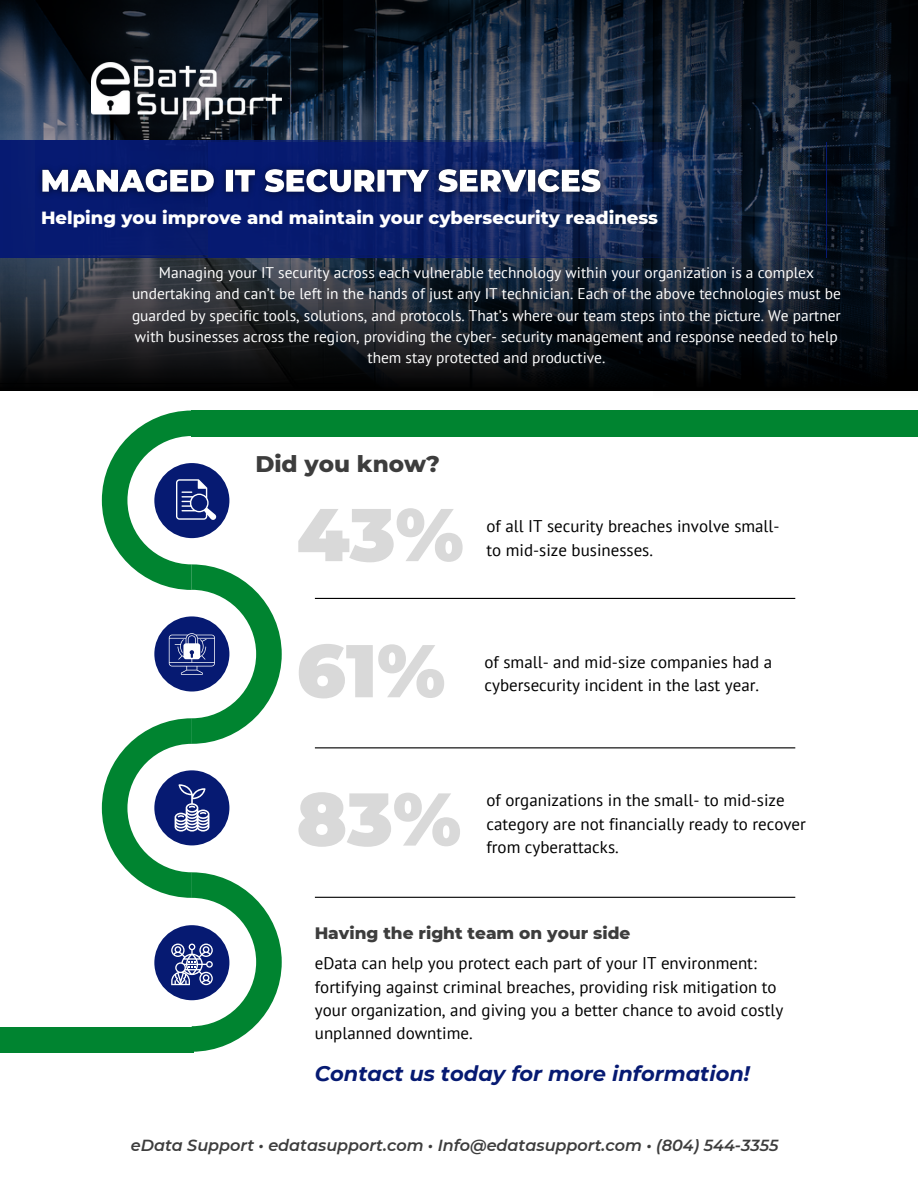
<style>
.page{position:relative;width:918px;height:1188px;background:#fff}
.page>*{position:absolute;margin:0;border:0;box-sizing:border-box;transform-origin:0 0}
.t1{font:900 74.55px "Montserrat";color:#d9d9d9}
.t2{font:800 23.1px "Montserrat";color:#3d3d3d}
.t3{font:italic 700 21px "Montserrat";color:#061a72}
.t4{font:800 18px "Montserrat";color:#fff}
.t5{font:16.95px/23.2px "PT Sans";color:#000}
.t6{font:800 16.95px "Montserrat";color:#3d3d3d}
.t7{font:italic 600 16.05px "Montserrat";color:#3d3d3d}
.t8{font:15.45px/21.3px "PT Sans";color:#fff;text-align:center}
</style>
<div class="page">
<div style="left:192px;top:411px;width:726px;height:25px;background:#008430"></div>
<div style="left:0;top:1027px;width:194px;height:25px;background:#008430"></div>
<svg style="left:0;top:0;width:319px;height:383px;background:#222831"></svg>
<div style="left:0;top:140px;width:629px;height:117px;background:#071a71"></div>
<hr style="left:315px;top:897px;width:480px;height:1px;background:#000">
<hr style="left:315px;top:747px;width:480px;height:1px;background:#000">
<hr style="left:315px;top:598px;width:480px;height:1px;background:#000">
<img style="left:92px;top:62px;width:190px;height:58px">
<svg style="left:654px;top:0;width:264px;height:437px;background:#18292c"></svg>
<svg style="left:319px;top:0;width:342px;height:423px;background:#26353f"></svg>
<svg style="left:319px;top:142px;width:507px;height:115px;background:#192942"></svg>
<svg style="left:196px;top:140px;width:457px;height:115px"></svg>
<svg style="left:102px;top:411px;width:180px;height:641px"></svg>
<img style="left:39px;top:151px;width:574px;height:62px">
<p class="t4" style="left:41px;top:206px;width:619px">Helping you improve and maintain your cybersecurity readiness</p>
<p class="t8" style="left:132px;top:261px;width:710px">Managing your IT security across each vulnerable technology within your organization is a complex undertaking and can’t be left in the hands of just any IT technician. Each of the above technologies must be guarded by specific tools, solutions, and protocols. That’s where our team steps into the picture. We partner with businesses across the region, providing the cyber- security management and response needed to help them stay protected and productive.</p>
<p class="t2" style="left:255px;top:450px;width:186px">Did you know?</p>
<p class="t1" style="left:297px;top:489px;width:169px">43%</p>
<p class="t5" style="left:486px;top:514px;width:295px">of all IT security breaches involve small&shy;to mid-size businesses.</p>
<p class="t1" style="left:297px;top:625px;width:150px">61%</p>
<p class="t5" style="left:485px;top:650px;width:289px">of small- and mid-size companies had a cybersecurity incident in the last year.</p>
<p class="t1" style="left:297px;top:773px;width:166px">83%</p>
<p class="t5" style="left:486px;top:789px;width:321px">of organizations in the small- to mid-size category are not financially ready to recover from cyberattacks.</p>
<p class="t6" style="left:315px;top:923px;width:317px">Having the right team on your side</p>
<p class="t5" style="left:315px;top:952px;width:470px">eData can help you protect each part of your IT environment: fortifying against criminal breaches, providing risk mitigation to your organization, and giving you a better chance to avoid costly unplanned downtime.</p>
<p class="t3" style="left:315px;top:1061px;width:437px">Contact us today for more information!</p>
<p class="t7" style="left:131px;top:1135px;width:649px">eData Support • edatasupport.com • Info@edatasupport.com • (804) 544-3355</p>
</div>
